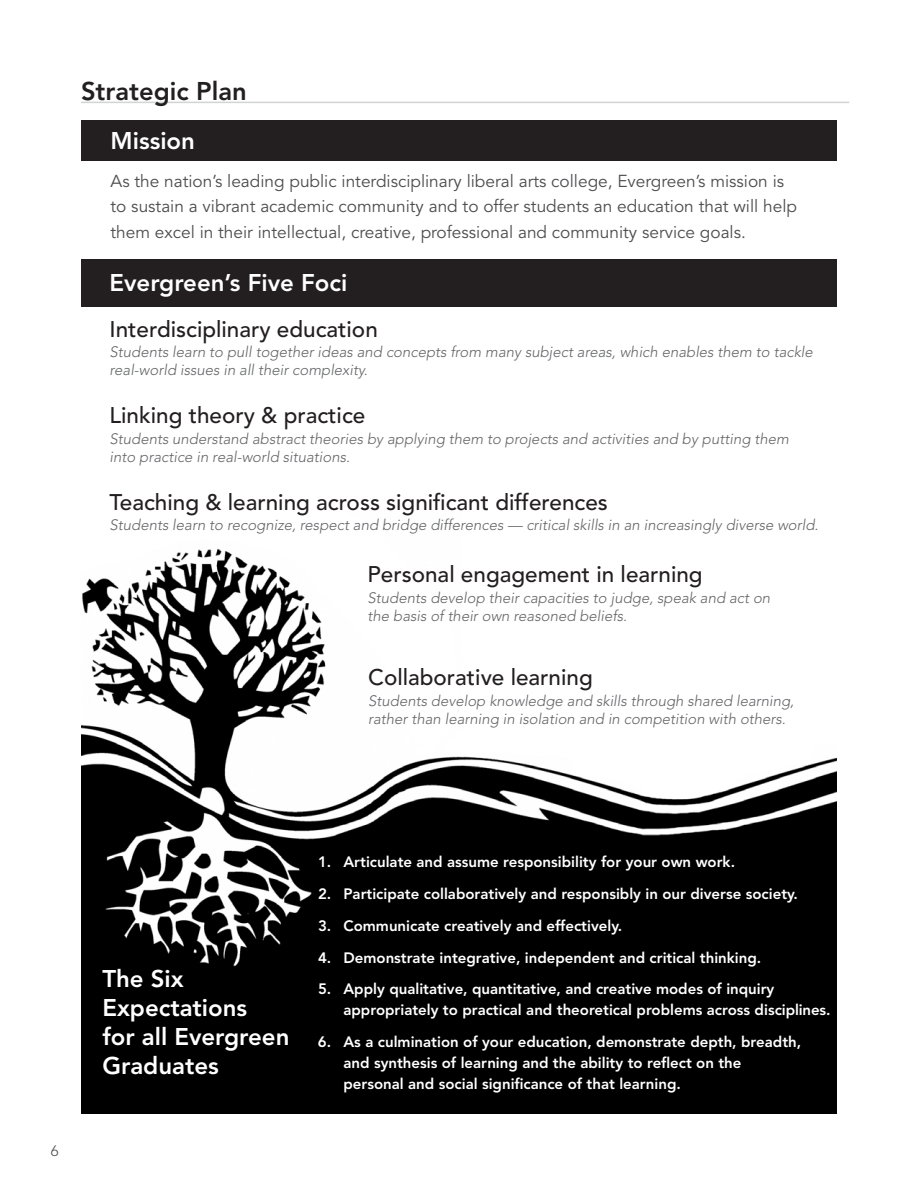
<style>
.page{position:relative;width:918px;height:1188px;background:#fff}
.page>*{position:absolute;margin:0;border:0;box-sizing:border-box;transform-origin:0 0}
.t1{font:800 25.5px "Avenir";color:#231f20}
.t2{font:800 24px/28.8px "Avenir";color:#fff}
.t3{font:500 22.5px "Avenir";color:#231f20}
.t4{font:17.25px/25.5px "Avenir";color:#4d4d4f}
.t5{font:italic 300 15px/18px "Avenir";color:#636466}
.t6{font:800 15px/21px "Avenir";color:#fff}
</style>
<div class="page">
<div style="left:81px;top:260px;width:756px;height:47px;background:#231f20"></div>
<img style="left:81px;top:549px;width:756px;height:565px">
<div style="left:81px;top:120px;width:756px;height:41px;background:#231f20"></div>
<hr style="left:81px;top:102px;width:768px;height:1px;background:#d1d3d4">
<h1 class="t1" style="left:81px;top:76px;width:167px">Strategic Plan</h1>
<h2 class="t2" style="left:111px;top:126px;width:86px">Mission</h2>
<p class="t4" style="left:111px;top:168px;width:688px">As the nation’s leading public interdisciplinary liberal arts college, Evergreen’s mission is to sustain a vibrant academic community and to offer students an education that will help them excel in their intellectual, creative, professional and community service goals.</p>
<h2 class="t2" style="left:110px;top:268px;width:239px">Evergreen’s Five Foci</h2>
<h3 class="t3" style="left:110px;top:316px;width:270px">Interdisciplinary education</h3>
<p class="t5" style="left:110px;top:343px;width:705px">Students learn to pull together ideas and concepts from many subject areas, which enables them to tackle real-world issues in all their complexity.</p>
<h3 class="t3" style="left:110px;top:402px;width:257px">Linking theory &amp; practice</h3>
<p class="t5" style="left:110px;top:430px;width:681px">Students understand abstract theories by applying them to projects and activities and by putting them into practice in real-world situations.</p>
<h3 class="t3" style="left:110px;top:489px;width:500px">Teaching &amp; learning across significant differences</h3>
<p class="t5" style="left:110px;top:516px;width:711px">Students learn to recognize, respect and bridge differences — critical skills in an increasingly diverse world.</p>
<h3 class="t3" style="left:368px;top:562px;width:337px">Personal engagement in learning</h3>
<p class="t5" style="left:368px;top:589px;width:404px">Students develop their capacities to judge, speak and act on the basis of their own reasoned beliefs.</p>
<h3 class="t3" style="left:368px;top:664px;width:226px">Collaborative learning</h3>
<p class="t5" style="left:368px;top:692px;width:428px">Students develop knowledge and skills through shared learning, rather than learning in isolation and in competition with others.</p>
<h2 class="t2" style="left:102px;top:965px;width:189px">The Six<br>Expectations<br>for all Evergreen<br>Graduates</h2>
<p class="t6" style="left:318px;top:851px;width:419px">1. Articulate and assume responsibility for your own work.</p>
<p class="t6" style="left:318px;top:883px;width:482px">2. Participate collaboratively and responsibly in our diverse society.</p>
<p class="t6" style="left:318px;top:915px;width:306px">3. Communicate creatively and effectively.</p>
<p class="t6" style="left:318px;top:947px;width:445px">4. Demonstrate integrative, independent and critical thinking.</p>
<p class="t6" style="left:343px;top:979px;width:488px;text-indent:-25px">5. Apply qualitative, quantitative, and creative modes of inquiry appropriately to practical and theoretical problems across disciplines.</p>
<p class="t6" style="left:343px;top:1031px;width:459px;text-indent:-25px">6. As a culmination of your education, demonstrate depth, breadth, and synthesis of learning and the ability to reflect on the personal and social significance of that learning.</p>
</div>
